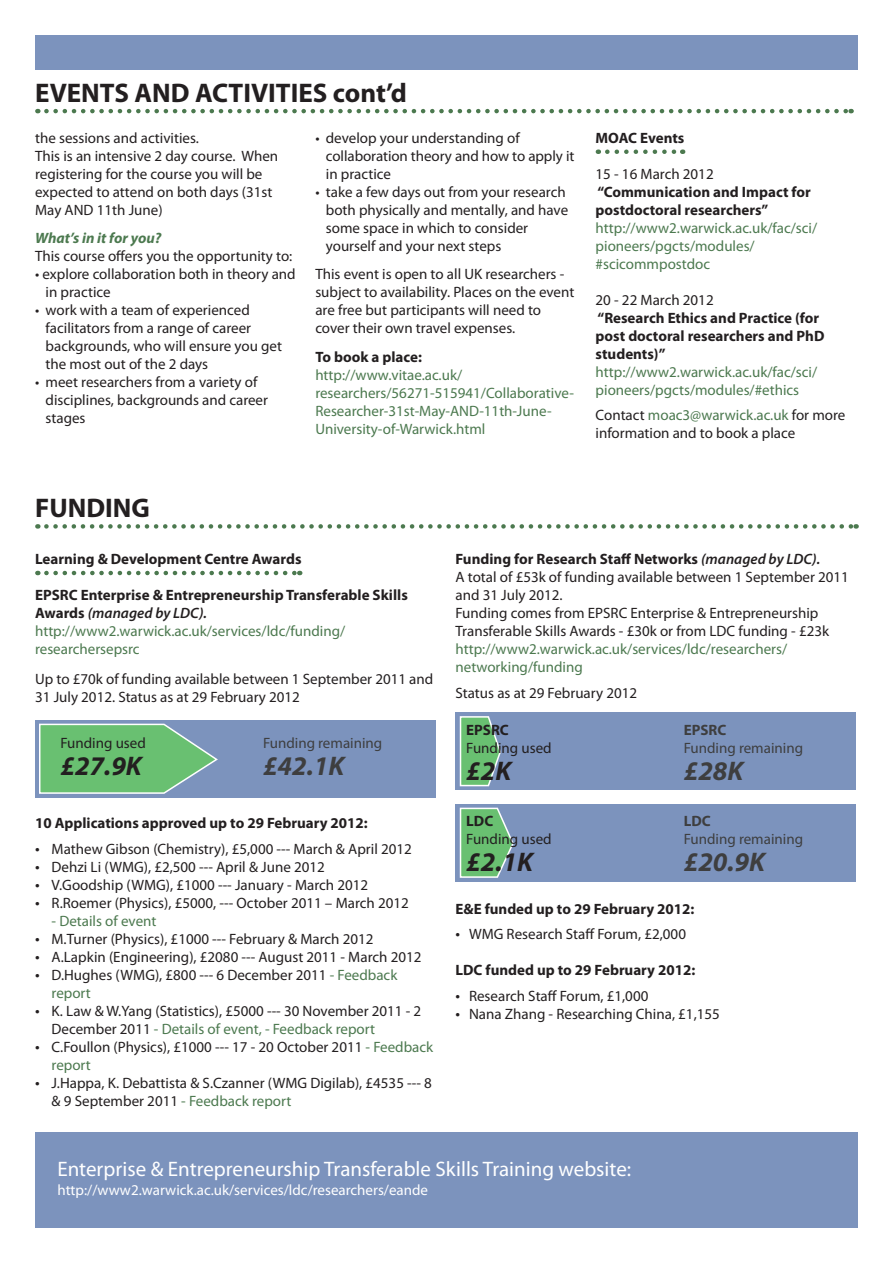
<style>
.page{position:relative;width:893px;height:1263px;background:#fff}
.page>*{position:absolute;margin:0;border:0;box-sizing:border-box;transform-origin:0 0}
.Headline{font:700 27px "Myriad Pro";color:#231f20}
.t1{font:italic 700 27px "Myriad Pro";color:#3e3e3f}
.t2{font:italic 700 27px "Myriad Pro";color:#231f20}
.t3{font:21px "Myriad Pro";color:#fff}
.Body{font:15px/18px "Myriad Pro";color:#231f20}
.Body-2{font:15px/18px "Myriad Pro";color:#4c794f}
.Body-3{font:700 15px/18px "Myriad Pro";color:#231f20}
.t4{font:15px "Myriad Pro";color:#fff}
.t5{font:15px "Myriad Pro";color:#3e3e3f}
.Headline-2{font:700 15px "Myriad Pro";color:#231f20}
.Body-4{font:italic 700 15px "Myriad Pro";color:#4c794f}
.t6{font:700 15px "Myriad Pro";color:#3e3e3f}
.s1{color:#4c794f}
.s2{font-weight:600;font-style:italic}
.s3{font-size:16.5px}
.s4{color:#231f20}
</style>
<div class="page">
<div style="left:35px;top:1132px;width:823px;height:96px;background:#7c93bd"></div>
<div style="left:35px;top:35px;width:823px;height:34px;background:#7c93bd"></div>
<svg style="left:607px;top:149px;width:76px;height:5px"></svg>
<svg style="left:46px;top:109px;width:806px;height:4px"></svg>
<svg style="left:46px;top:571px;width:254px;height:4px"></svg>
<svg style="left:46px;top:524px;width:811px;height:5px"></svg>
<div style="left:35px;top:720px;width:400px;height:78px;background:#7c93bd"></div>
<svg style="left:39px;top:723px;width:179px;height:71px;background:#73bc84"></svg>
<div style="left:456px;top:712px;width:400px;height:78px;background:#7c93bd"></div>
<svg style="left:459px;top:716px;width:42px;height:71px;background:#7bbe8c"></svg>
<div style="left:456px;top:804px;width:400px;height:78px;background:#7c93bd"></div>
<svg style="left:459px;top:807px;width:55px;height:71px;background:#78bd89"></svg>
<p class="Headline" style="left:35px;top:75px;width:373px">EVENTS AND ACTIVITIES cont’d</p>
<p class="Body" style="left:35px;top:128px;width:165px">the sessions and activities.</p>
<p class="Body" style="left:35px;top:146px;width:245px">This is an intensive 2 day course. When registering for the course you will be expected to attend on both days (31st<br>May AND 11th June)</p>
<p class="Body-4" style="left:35px;top:228px;width:128px">What’s in it for you?</p>
<p class="Body" style="left:35px;top:247px;width:259px">This course offers you the opportunity to:</p>
<p class="Body" style="left:46px;top:265px;width:252px;text-indent:-10px">• explore collaboration both in theory and in practice</p>
<p class="Body" style="left:46px;top:301px;width:238px;text-indent:-10px">• work with a team of experienced facilitators from a range of career backgrounds, who will ensure you get the most out of the 2 days</p>
<p class="Body" style="left:35px;top:373px;width:224px">• meet researchers from a variety of</p>
<p class="Body" style="left:46px;top:391px;width:224px">disciplines, backgrounds and career stages</p>
<p class="Body" style="left:326px;top:128px;width:250px;text-indent:-10px">• develop your understanding of collaboration theory and how to apply it in practice</p>
<p class="Body" style="left:315px;top:182px;width:254px;text-align:right">• take a few days out from your research both physically and mentally, and have</p>
<p class="Body" style="left:326px;top:218px;width:204px">some space in which to consider</p>
<p class="Body" style="left:326px;top:236px;width:177px">yourself and your next steps</p>
<p class="Body" style="left:315px;top:265px;width:260px">This event is open to all UK researchers - subject to availability. Places on the event are free but participants will need to cover their own travel expenses.</p>
<p class="Body-3" style="left:315px;top:347px;width:108px">To book a place:</p>
<p class="Body-2" style="left:315px;top:365px;width:260px">http://www.vitae.ac.uk/ researchers/56271-515941/Collaborative-Researcher-31st-May-AND-11th-June-University-of-Warwick.html</p>
<p class="Headline-2" style="left:596px;top:128px;width:90px">MOAC Events</p>
<p class="Body" style="left:596px;top:164px;width:120px">15 - 16 March 2012</p>
<p class="Body-3" style="left:596px;top:182px;width:217px">“Communication and Impact for postdoctoral researchers”</p>
<p class="Body-2" style="left:596px;top:218px;width:223px">http://www2.warwick.ac.uk/fac/sci/</p>
<p class="Body-2" style="left:596px;top:236px;width:161px">pioneers/pgcts/modules/</p>
<p class="Body-2" style="left:596px;top:254px;width:116px">#scicommpostdoc</p>
<p class="Body" style="left:596px;top:290px;width:120px">20 - 22 March 2012</p>
<p class="Body-3" style="left:596px;top:308px;width:230px">“Research Ethics and Practice (for post doctoral researchers and PhD students)”</p>
<p class="Body-2" style="left:596px;top:362px;width:223px">http://www2.warwick.ac.uk/fac/sci/ pioneers/pgcts/modules/#ethics</p>
<p class="Body" style="left:596px;top:406px;width:251px">Contact <span class="s1">moac3@warwick.ac.uk</span> for more information and to book a place</p>
<p class="Headline" style="left:35px;top:491px;width:116px">FUNDING</p>
<p class="Headline-2" style="left:35px;top:549px;width:268px">Learning &amp; Development Centre Awards</p>
<p class="Body-3" style="left:35px;top:585px;width:374px">EPSRC Enterprise &amp; Entrepreneurship Transferable Skills<br>Awards <span class="s2">(managed by LDC).</span></p>
<p class="Body-2" style="left:35px;top:622px;width:312px">http://www2.warwick.ac.uk/services/ldc/funding/ researchersepsrc</p>
<p class="Body" style="left:35px;top:670px;width:400px">Up to £70k of funding available between 1 September 2011 and<br>31 July 2012. Status as at 29 February 2012</p>
<p class="Body" style="left:60px;top:734px;width:87px">Funding used</p>
<p class="t2" style="left:60px;top:748px;width:83px">£27.9K</p>
<p class="t5" style="left:263px;top:734px;width:121px">Funding remaining</p>
<p class="t1" style="left:263px;top:748px;width:83px">£42.1K</p>
<p class="Body-3" style="left:35px;top:813px;width:334px">10 Applications approved up to 29 February 2012:</p>
<p class="Body" style="left:35px;top:839px;width:378px"><span class="s3">•</span> Mathew Gibson (Chemistry), £5,000 --- March &amp; April 2012</p>
<p class="Body" style="left:35px;top:857px;width:291px"><span class="s3">•</span> Dehzi Li (WMG), £2,500 --- April &amp; June 2012</p>
<p class="Body" style="left:35px;top:875px;width:335px"><span class="s3">•</span> V.Goodship (WMG), £1000 --- January - March 2012</p>
<p class="Body" style="left:35px;top:893px;width:375px"><span class="s3">•</span> R.Roemer (Physics), £5000, --- October 2011 – March 2012</p>
<p class="Body-2" style="left:52px;top:911px;width:106px">- Details of event</p>
<p class="Body" style="left:35px;top:929px;width:340px"><span class="s3">•</span> M.Turner (Physics), £1000 --- February &amp; March 2012</p>
<p class="Body" style="left:35px;top:947px;width:388px"><span class="s3">•</span> A.Lapkin (Engineering), £2080 --- August 2011 - March 2012</p>
<p class="Body" style="left:35px;top:965px;width:364px"><span class="s3">•</span> D.Hughes (WMG), £800 --- 6 December 2011 <span class="s1">- Feedback</span></p>
<p class="Body-2" style="left:52px;top:983px;width:41px">report</p>
<p class="Body" style="left:35px;top:1001px;width:388px"><span class="s3">•</span> K. Law &amp; W.Yang (Statistics), £5000 --- 30 November 2011 - 2</p>
<p class="Body-2" style="left:52px;top:1019px;width:325px"><span class="s4">December 2011</span> - Details of event, - Feedback report</p>
<p class="Body" style="left:35px;top:1037px;width:400px"><span class="s3">•</span> C.Foullon (Physics), £1000 --- 17 - 20 October 2011 <span class="s1">- Feedback</span></p>
<p class="Body-2" style="left:52px;top:1055px;width:41px">report</p>
<p class="Body" style="left:35px;top:1073px;width:398px"><span class="s3">•</span> J.Happa, K. Debattista &amp; S.Czanner (WMG Digilab), £4535 --- 8</p>
<p class="Body" style="left:52px;top:1091px;width:241px">&amp; 9 September 2011 <span class="s1">- Feedback report</span></p>
<p class="Body-3" style="left:455px;top:549px;width:366px">Funding for Research Staff Networks <span class="s2">(managed by LDC).</span></p>
<p class="Body" style="left:455px;top:568px;width:395px">A total of £53k of funding available between 1 September 2011 and 31 July 2012.</p>
<p class="Body" style="left:455px;top:604px;width:375px">Funding comes from EPSRC Enterprise &amp; Entrepreneurship<br>Transferable Skills Awards - £30k or from LDC funding - £23k</p>
<p class="Body-2" style="left:455px;top:640px;width:333px">http://www2.warwick.ac.uk/services/ldc/researchers/ networking/funding</p>
<p class="Body" style="left:455px;top:683px;width:183px">Status as at 29 February 2012</p>
<p class="Body-3" style="left:466px;top:720px;width:44px">EPSRC</p>
<p class="Body" style="left:466px;top:738px;width:87px">Funding used</p>
<p class="t2" style="left:466px;top:753px;width:47px">£2K</p>
<p class="Body-3" style="left:466px;top:811px;width:29px">LDC</p>
<p class="Body" style="left:466px;top:830px;width:87px">Funding used</p>
<p class="t2" style="left:466px;top:844px;width:68px">£2.1K</p>
<p class="t6" style="left:684px;top:720px;width:44px">EPSRC</p>
<p class="t5" style="left:684px;top:738px;width:121px">Funding remaining</p>
<p class="t1" style="left:684px;top:753px;width:61px">£28K</p>
<p class="t6" style="left:684px;top:811px;width:29px">LDC</p>
<p class="t5" style="left:684px;top:830px;width:121px">Funding remaining</p>
<p class="t1" style="left:684px;top:844px;width:83px">£20.9K</p>
<p class="Body-3" style="left:455px;top:899px;width:241px">E&amp;E funded up to 29 February 2012:</p>
<p class="Body" style="left:455px;top:925px;width:232px"><span class="s3">•</span> WMG Research Staff Forum, £2,000</p>
<p class="Body-3" style="left:455px;top:960px;width:241px">LDC funded up to 29 February 2012:</p>
<p class="Body" style="left:455px;top:986px;width:194px"><span class="s3">•</span> Research Staff Forum, £1,000</p>
<p class="Body" style="left:455px;top:1004px;width:266px"><span class="s3">•</span> Nana Zhang - Researching China, £1,155</p>
<p class="t3" style="left:57px;top:1156px;width:575px">Enterprise &amp; Entrepreneurship Transferable Skills Training website:</p>
<p class="t4" style="left:57px;top:1181px;width:372px">http://www2.warwick.ac.uk/services/ldc/researchers/eande</p>
</div>
